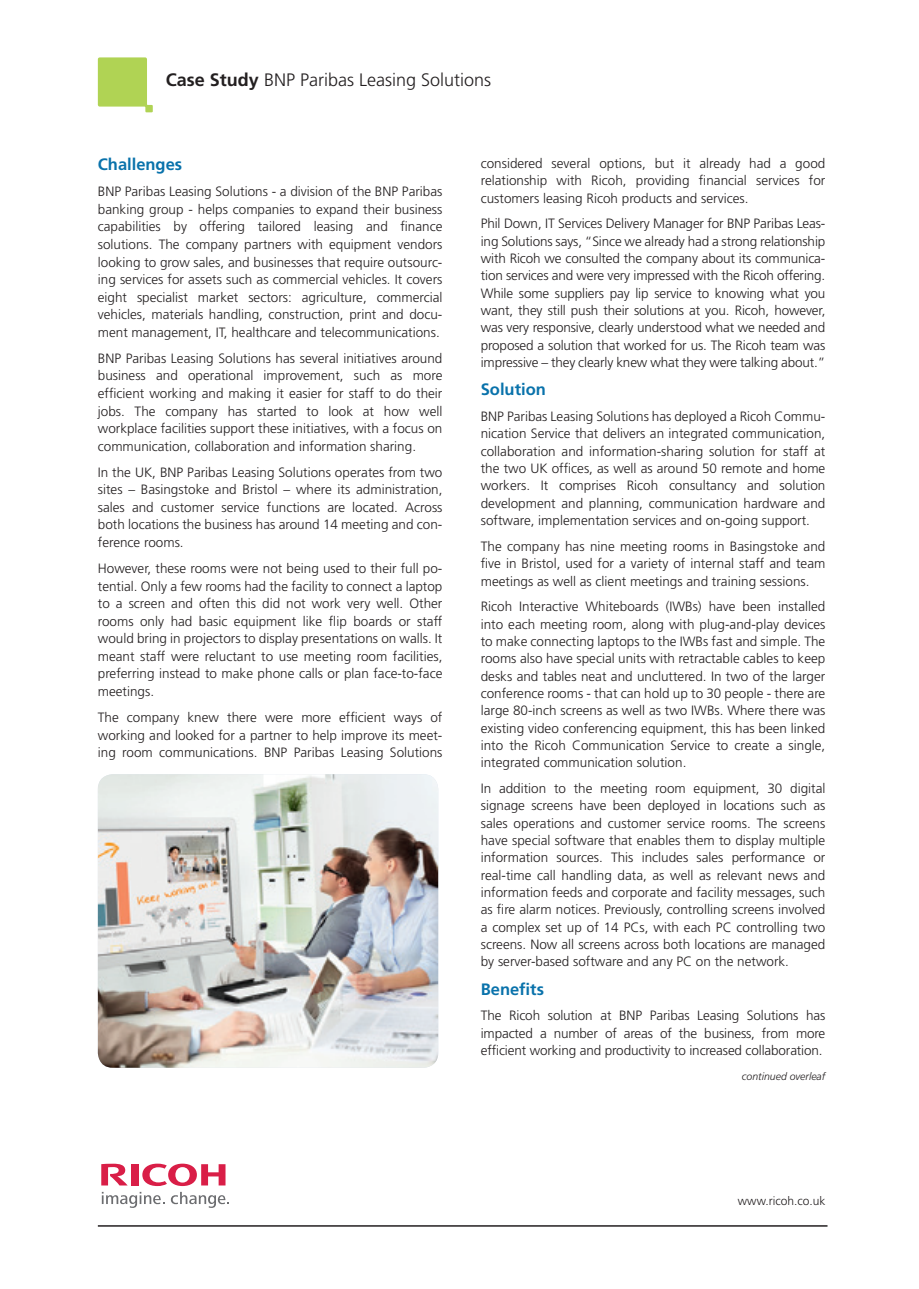
<style>
.page{position:relative;width:919px;height:1289px;background:#fff}
.page>*{position:absolute;margin:0;border:0;box-sizing:border-box;transform-origin:0 0}
.t1{font:300 18px "Frutiger";color:#231f20}
.t2{font:700 16.5px "Frutiger";color:#0972ab}
.t3{font:300 13.5px/17.2px "Frutiger";color:#231f20;text-align:justify}
.t4{font:300 12px "Frutiger";color:#231f20}
.t5{font:italic 300 10.5px "Frutiger";color:#231f20}
.s1{font-weight:700}
</style>
<div class="page">
<svg style="left:98px;top:57px;width:55px;height:55px"></svg>
<img style="left:98px;top:774px;width:340px;height:293px">
<hr style="left:98px;top:1225px;width:729px;height:1px;background:#231f20">
<svg style="left:142px;top:1163px;width:83px;height:22px"></svg>
<div style="left:131px;top:1164px;width:7px;height:21px;background:#d91e47"></div>
<svg style="left:101px;top:1163px;width:26px;height:22px"></svg>
<svg style="left:102px;top:1191px;width:63px;height:17px"></svg>
<svg style="left:171px;top:1191px;width:58px;height:17px"></svg>
<p class="t1" style="left:166px;top:70px;width:327px"><span class="s1">Case Study</span> BNP Paribas Leasing Solutions</p>
<p class="t2" style="left:98px;top:155px;width:86px">Challenges</p>
<p class="t3" style="left:98px;top:183px;width:346px">BNP Paribas Leasing Solutions - a division of the BNP Paribas banking group - helps companies to expand their business capabilities by offering tailored leasing and finance solutions. The company partners with equipment vendors looking to grow sales, and businesses that require outsourc&shy;ing services for assets such as commercial vehicles. It covers eight specialist market sectors: agriculture, commercial vehicles, materials handling, construction, print and docu&shy;ment management, IT, healthcare and telecommunications.</p>
<p class="t3" style="left:98px;top:349px;width:346px">BNP Paribas Leasing Solutions has several initiatives around business and operational improvement, such as more efficient working and making it easier for staff to do their jobs. The company has started to look at how well workplace facilities support these initiatives, with a focus on communication, collaboration and information sharing.</p>
<p class="t3" style="left:98px;top:463px;width:346px">In the UK, BNP Paribas Leasing Solutions operates from two sites – Basingstoke and Bristol – where its administration, sales and customer service functions are located. Across both locations the business has around 14 meeting and con&shy;ference rooms.</p>
<p class="t3" style="left:98px;top:559px;width:346px">However, these rooms were not being used to their full po&shy;tential. Only a few rooms had the facility to connect a laptop to a screen and often this did not work very well. Other rooms only had basic equipment like flip boards or staff would bring in projectors to display presentations on walls. It meant staff were reluctant to use meeting room facilities, preferring instead to make phone calls or plan face-to-face meetings.</p>
<p class="t3" style="left:98px;top:708px;width:346px">The company knew there were more efficient ways of working and looked for a partner to help improve its meet&shy;ing room communications. BNP Paribas Leasing Solutions</p>
<p class="t3" style="left:480px;top:155px;width:346px">considered several options, but it already had a good relationship with Ricoh, providing financial services for customers leasing Ricoh products and services.</p>
<p class="t3" style="left:480px;top:215px;width:346px">Phil Down, IT Services Delivery Manager for BNP Paribas Leas&shy;ing Solutions says, “Since we already had a strong relationship with Ricoh we consulted the company about its communica&shy;tion services and were very impressed with the Ricoh offering.<br>While some suppliers pay lip service to knowing what you want, they still push their solutions at you. Ricoh, however, was very responsive, clearly understood what we needed and proposed a solution that worked for us. The Ricoh team was impressive – they clearly knew what they were talking about.”</p>
<p class="t2" style="left:480px;top:380px;width:67px">Solution</p>
<p class="t3" style="left:480px;top:408px;width:346px">BNP Paribas Leasing Solutions has deployed a Ricoh Commu&shy;nication Service that delivers an integrated communication, collaboration and information-sharing solution for staff at the two UK offices, as well as around 50 remote and home workers. It comprises Ricoh consultancy and solution development and planning, communication hardware and software, implementation services and on-going support.</p>
<p class="t3" style="left:480px;top:537px;width:346px">The company has nine meeting rooms in Basingstoke and five in Bristol, used for a variety of internal staff and team meetings as well as client meetings and training sessions.</p>
<p class="t3" style="left:480px;top:598px;width:346px">Ricoh Interactive Whiteboards (IWBs) have been installed into each meeting room, along with plug-and-play devices to make connecting laptops to the IWBs fast and simple. The rooms also have special units with retractable cables to keep desks and tables neat and uncluttered. In two of the larger conference rooms - that can hold up to 30 people - there are large 80-inch screens as well as two IWBs. Where there was existing video conferencing equipment, this has been linked into the Ricoh Communication Service to create a single, integrated communication solution.</p>
<p class="t3" style="left:480px;top:779px;width:346px">In addition to the meeting room equipment, 30 digital signage screens have been deployed in locations such as sales operations and customer service rooms. The screens have special software that enables them to display multiple information sources. This includes sales performance or real-time call handling data, as well as relevant news and information feeds and corporate and facility messages, such as fire alarm notices. Previously, controlling screens involved a complex set up of 14 PCs, with each PC controlling two screens. Now all screens across both locations are managed by server-based software and any PC on the network.</p>
<p class="t2" style="left:480px;top:979px;width:65px">Benefits</p>
<p class="t3" style="left:480px;top:1007px;width:346px">The Ricoh solution at BNP Paribas Leasing Solutions has impacted a number of areas of the business, from more efficient working and productivity to increased collaboration.</p>
<p class="t5" style="left:741px;top:1070px;width:85px">continued overleaf</p>
<p class="t4" style="left:738px;top:1193px;width:89px">www.ricoh.co.uk</p>
</div>
